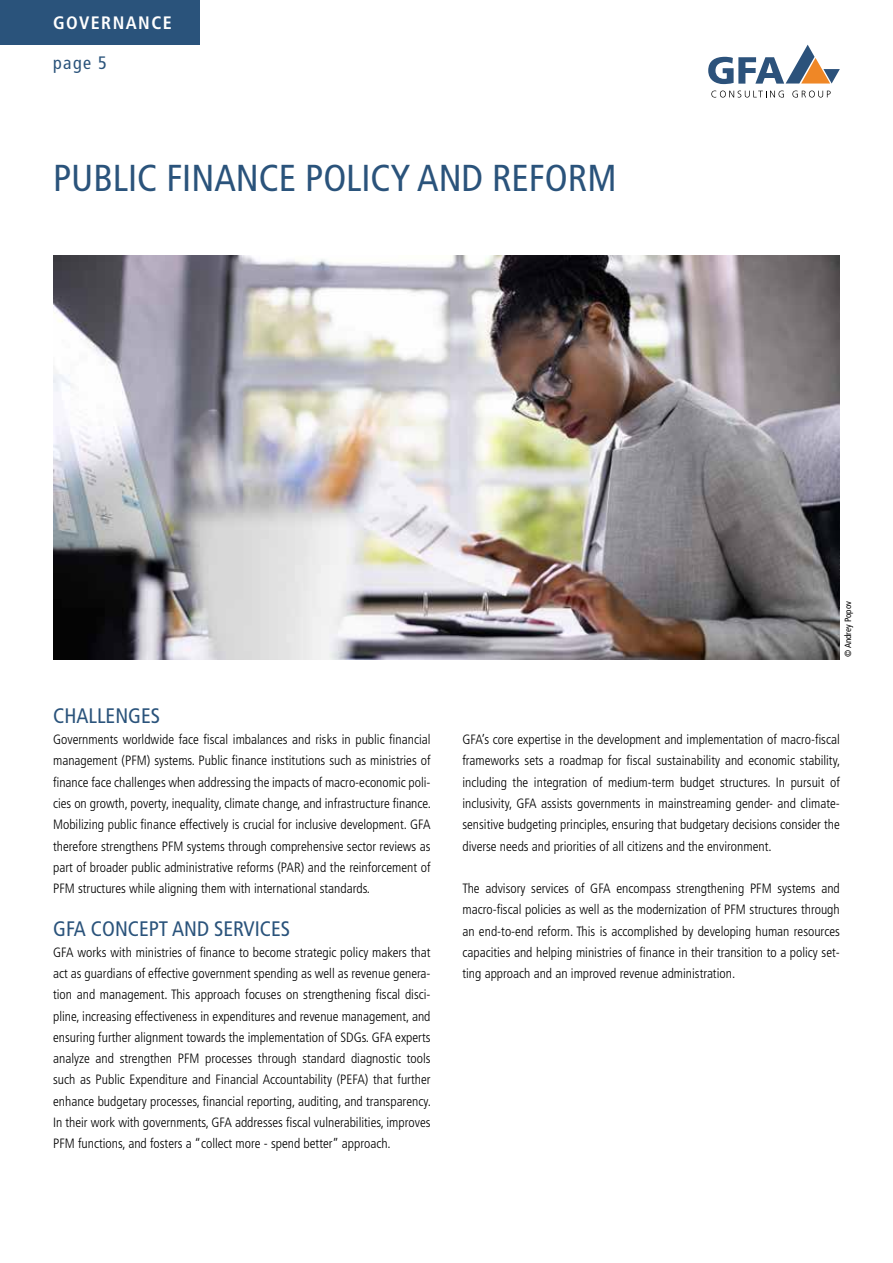
<style>
.page{position:relative;width:893px;height:1263px;background:#fff}
.page>*{position:absolute;margin:0;border:0;box-sizing:border-box;transform-origin:0 0}
.t1{font:condensed 37.5px "Frutiger LT Std";color:#2a537b}
.t2{font:condensed 21px "Frutiger LT Std";color:#2a537b}
.t3{font:700 condensed 18px "Frutiger LT Std";letter-spacing:.08em;color:#fff}
.t4{font:condensed 18px "Frutiger LT Std";color:#2a537b}
.t5{font:300 condensed 13.5px/21.3px "Frutiger LT Std";color:#000;text-align:justify}
.t6{font:condensed 9px "Frutiger LT Std";color:#000}
</style>
<div class="page">
<div style="left:0;top:0;width:200px;height:45px;background:#2a537b"></div>
<svg style="left:711px;top:91px;width:73px;height:7px"></svg>
<svg style="left:792px;top:91px;width:39px;height:7px"></svg>
<svg style="left:708px;top:45px;width:132px;height:39px"></svg>
<img style="left:53px;top:255px;width:787px;height:404px">
<h3 class="t3" style="left:53px;top:12px;width:120px">GOVERNANCE</h3>
<h3 class="t4" style="left:53px;top:52px;width:55px">page 5</h3>
<h1 class="t1" style="left:53px;top:157px;width:565px">PUBLIC FINANCE POLICY AND REFORM</h1>
<p class="t6" style="left:843px;top:657px;width:58px;rotate:-90deg">© Andrey Popov</p>
<h2 class="t2" style="left:53px;top:703px;width:108px">CHALLENGES</h2>
<p class="t5" style="left:53px;top:729px;width:379px">Governments worldwide face fiscal imbalances and risks in public financial management (PFM) systems. Public finance institutions such as ministries of finance face challenges when addressing the impacts of macro-economic poli&shy;cies on growth, poverty, inequality, climate change, and infrastructure finance.<br>Mobilizing public finance effectively is crucial for inclusive development. GFA therefore strengthens PFM systems through comprehensive sector reviews as part of broader public administrative reforms (PAR) and the reinforcement of PFM structures while aligning them with international standards.</p>
<h2 class="t2" style="left:53px;top:916px;width:239px">GFA CONCEPT AND SERVICES</h2>
<p class="t5" style="left:53px;top:942px;width:379px">GFA works with ministries of finance to become strategic policy makers that act as guardians of effective government spending as well as revenue genera&shy;tion and management. This approach focuses on strengthening fiscal disci&shy;pline, increasing effectiveness in expenditures and revenue management, and ensuring further alignment towards the implementation of SDGs. GFA experts analyze and strengthen PFM processes through standard diagnostic tools such as Public Expenditure and Financial Accountability (PEFA) that further enhance budgetary processes, financial reporting, auditing, and transparency.<br>In their work with governments, GFA addresses fiscal vulnerabilities, improves PFM functions, and fosters a “collect more - spend better” approach.</p>
<p class="t5" style="left:462px;top:729px;width:379px">GFA’s core expertise in the development and implementation of macro-fiscal frameworks sets a roadmap for fiscal sustainability and economic stability, including the integration of medium-term budget structures. In pursuit of inclusivity, GFA assists governments in mainstreaming gender- and climate&shy;sensitive budgeting principles, ensuring that budgetary decisions consider the diverse needs and priorities of all citizens and the environment.</p>
<p class="t5" style="left:462px;top:878px;width:379px">The advisory services of GFA encompass strengthening PFM systems and macro-fiscal policies as well as the modernization of PFM structures through an end-to-end reform. This is accomplished by developing human resources capacities and helping ministries of finance in their transition to a policy set&shy;ting approach and an improved revenue administration.</p>
</div>
